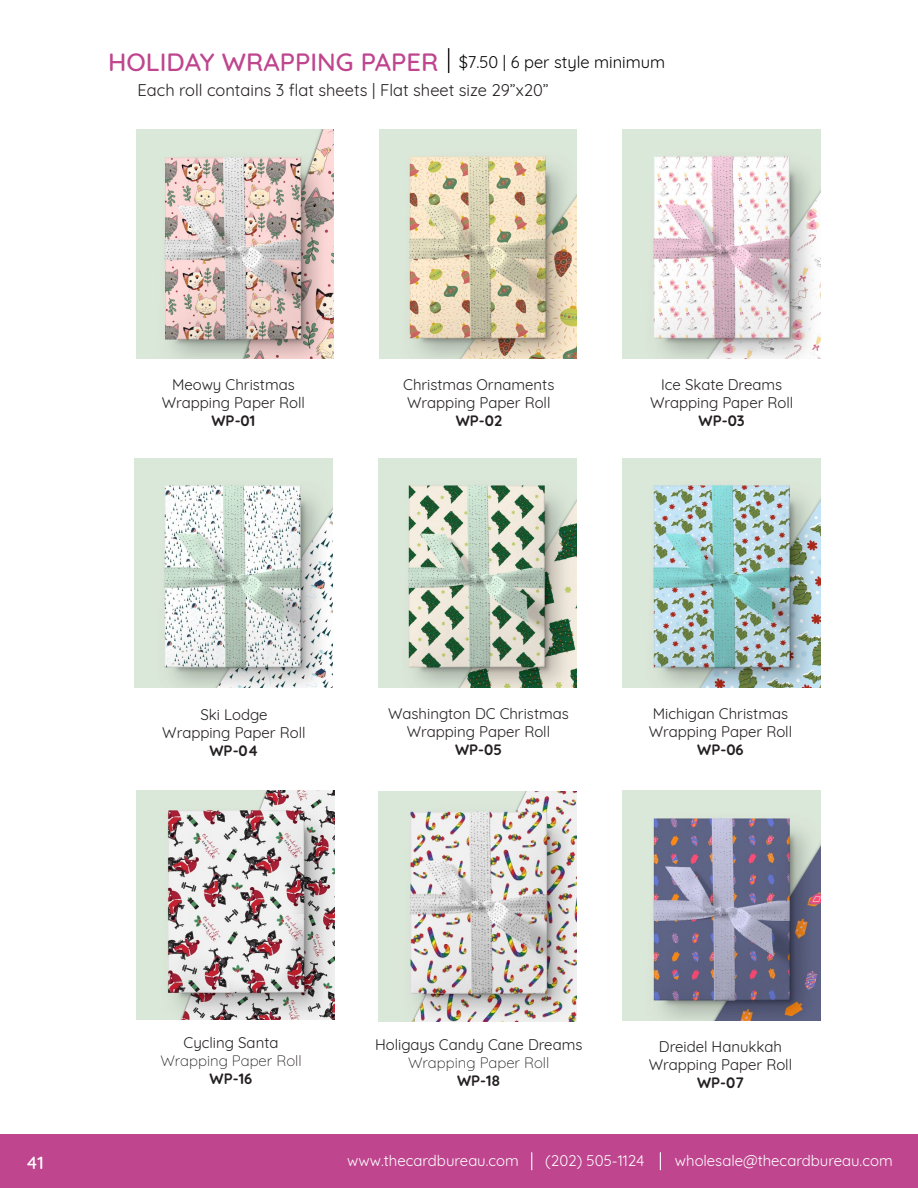
<style>
.page{position:relative;width:918px;height:1188px;background:#fff}
.page>*{position:absolute;margin:0;border:0;box-sizing:border-box;transform-origin:0 0}
.Catagory_Header{font:500 25.5px "Quicksand";color:#be458e}
.t1{font:500 18px "Quicksand";color:#fff}
.t2{font:16.5px "Quicksand";color:#231f20}
.t3{font:16.5px "Quicksand";color:#040503}
.t4{font:15px/18px "Quicksand";color:#231f20;text-align:center}
.t5{font:15px "Quicksand";color:#fff}
.t6{font:700 15px "Quicksand";color:#231f20}
.t7{font:300 15px "Quicksand";color:#231f20}
</style>
<div class="page">
<div style="left:0;top:1134px;width:918px;height:54px;background:#be458e"></div>
<svg style="left:531px;top:1152px;width:1px;height:18px"></svg>
<svg style="left:660px;top:1152px;width:1px;height:18px"></svg>
<img style="left:623px;top:791px;width:197px;height:229px">
<img style="left:136px;top:790px;width:198px;height:230px">
<img style="left:379px;top:792px;width:197px;height:230px">
<svg style="left:448px;top:48px;width:1px;height:25px"></svg>
<img style="left:136px;top:129px;width:198px;height:230px">
<img style="left:379px;top:129px;width:198px;height:230px">
<img style="left:623px;top:129px;width:197px;height:230px">
<img style="left:135px;top:458px;width:197px;height:230px">
<img style="left:379px;top:458px;width:197px;height:230px">
<img style="left:623px;top:458px;width:197px;height:230px">
<p class="Catagory_Header" style="left:108px;top:41px;width:332px">HOLIDAY WRAPPING PAPER</p>
<p class="t3" style="left:459px;top:49px;width:208px">$7.50 | 6 per style minimum</p>
<p class="t2" style="left:138px;top:78px;width:413px">Each roll contains 3 flat sheets | Flat sheet size 29”x20”</p>
<p class="t4" style="left:172px;top:374px;width:124px">Meowy Christmas</p>
<p class="t4" style="left:162px;top:392px;width:145px">Wrapping Paper Roll</p>
<p class="t6" style="left:211px;top:408px;width:45px">WP-01</p>
<p class="t4" style="left:403px;top:374px;width:153px">Christmas Ornaments</p>
<p class="t4" style="left:407px;top:392px;width:145px">Wrapping Paper Roll</p>
<p class="t6" style="left:456px;top:408px;width:48px">WP-02</p>
<p class="t4" style="left:661px;top:374px;width:123px">Ice Skate Dreams</p>
<p class="t4" style="left:650px;top:392px;width:145px">Wrapping Paper Roll</p>
<p class="t6" style="left:699px;top:408px;width:48px">WP-03</p>
<p class="t4" style="left:200px;top:704px;width:69px">Ski Lodge</p>
<p class="t4" style="left:162px;top:722px;width:145px">Wrapping Paper Roll</p>
<p class="t6" style="left:209px;top:738px;width:50px">WP-04</p>
<p class="t4" style="left:388px;top:703px;width:182px">Washington DC Christmas<br>Wrapping Paper Roll</p>
<p class="t6" style="left:455px;top:738px;width:49px">WP-05</p>
<p class="t4" style="left:653px;top:703px;width:137px">Michigan Christmas</p>
<p class="t4" style="left:649px;top:721px;width:145px">Wrapping Paper Roll</p>
<p class="t6" style="left:697px;top:738px;width:48px">WP-06</p>
<p class="t4" style="left:184px;top:1032px;width:96px">Cycling Santa</p>
<p class="t7" style="left:160px;top:1049px;width:143px">Wrapping Paper Roll</p>
<p class="t6" style="left:210px;top:1066px;width:44px">WP-16</p>
<p class="t4" style="left:375px;top:1034px;width:209px">Holigays Candy Cane Dreams</p>
<p class="t7" style="left:408px;top:1051px;width:143px">Wrapping Paper Roll</p>
<p class="t6" style="left:457px;top:1068px;width:45px">WP-18</p>
<p class="t4" style="left:659px;top:1036px;width:125px">Dreidel Hanukkah</p>
<p class="t4" style="left:649px;top:1054px;width:145px">Wrapping Paper Roll</p>
<p class="t6" style="left:697px;top:1070px;width:48px">WP-07</p>
<p class="t1" style="left:26px;top:1148px;width:19px">41</p>
<p class="t5" style="left:347px;top:1149px;width:173px">www.thecardbureau.com</p>
<p class="t5" style="left:545px;top:1149px;width:101px">(202) 505-1124</p>
<p class="t5" style="left:675px;top:1149px;width:219px">wholesale@thecardbureau.com</p>
</div>
